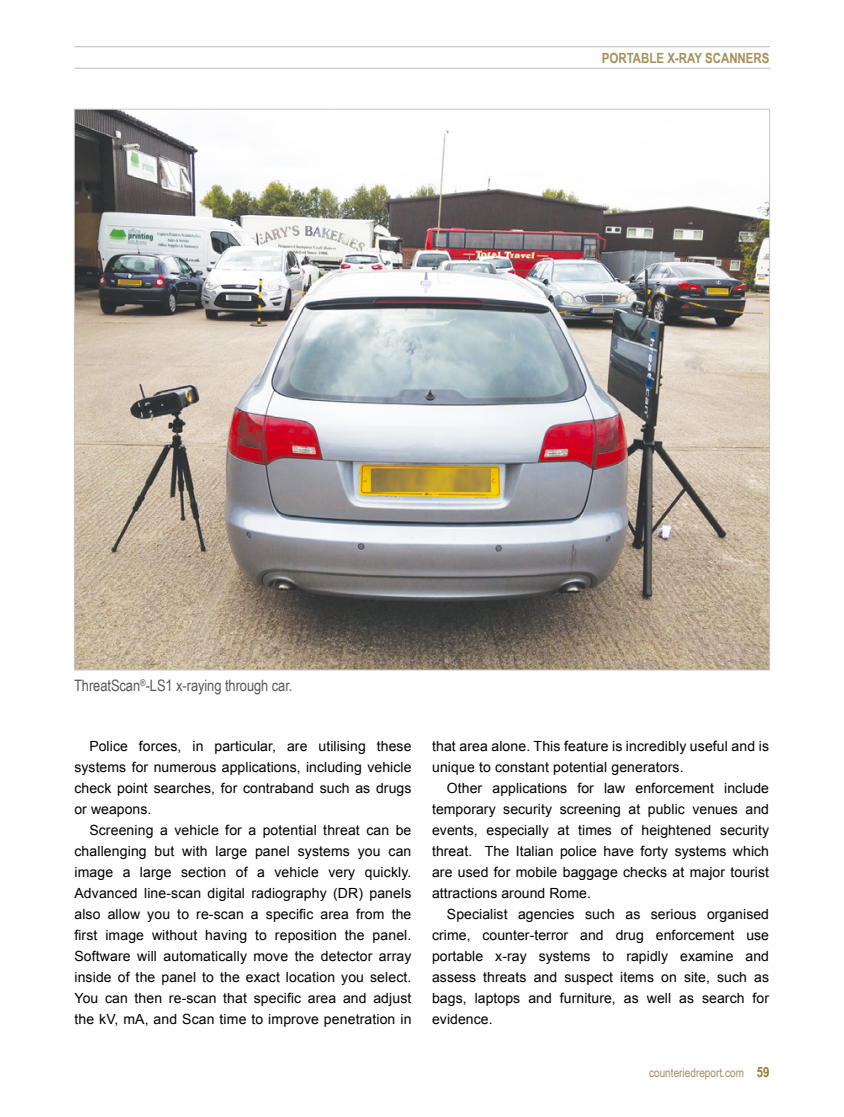
<style>
.page{position:relative;width:844px;height:1117px;background:#fff}
.page>*{position:absolute;margin:0;border:0;box-sizing:border-box;transform-origin:0 0}
.Picture_caption{font:15.75px "Arial Narrow";letter-spacing:-.005em;color:#58585a}
.Body_text{font:14px/21px "Arial";letter-spacing:.005em;color:#000;text-align:justify}
.Section_heading{font:700 14px "Arial Narrow";color:#a88e59}
.Page_number{font:700 14px "Arial Narrow";color:#947739}
.website_address_bott{font:12.25px "Arial Narrow";color:#a88e59}
</style>
<div class="page">
<hr style="left:74px;top:46px;width:695px;height:1px;background:#9c9e9f">
<hr style="left:75px;top:68px;width:695px;height:1px;background:#9c9e9f">
<img style="left:76px;top:111px;width:691px;height:557px">
<p class="Section_heading" style="left:601px;top:47px;width:169px">PORTABLE X-RAY SCANNERS</p>
<p class="Picture_caption" style="left:74px;top:674px;width:220px">ThreatScan<sup>®</sup>-LS1 x-raying through car.</p>
<p class="Body_text" style="left:74px;top:735px;width:338px;text-indent:15px">Police forces, in particular, are utilising these systems for numerous applications, including vehicle check point searches, for contraband such as drugs or weapons.</p>
<p class="Body_text" style="left:74px;top:819px;width:338px;text-indent:15px">Screening a vehicle for a potential threat can be challenging but with large panel systems you can image a large section of a vehicle very quickly.<br>Advanced line-scan digital radiography (DR) panels also allow you to re-scan a specific area from the first image without having to reposition the panel.<br>Software will automatically move the detector array inside of the panel to the exact location you select.<br>You can then re-scan that specific area and adjust the kV, mA, and Scan time to improve penetration in</p>
<p class="Body_text" style="left:432px;top:735px;width:338px">that area alone. This feature is incredibly useful and is unique to constant potential generators.</p>
<p class="Body_text" style="left:432px;top:777px;width:338px;text-indent:15px">Other applications for law enforcement include temporary security screening at public venues and events, especially at times of heightened security threat. The Italian police have forty systems which are used for mobile baggage checks at major tourist attractions around Rome.</p>
<p class="Body_text" style="left:432px;top:903px;width:338px;text-indent:15px">Specialist agencies such as serious organised crime, counter-terror and drug enforcement use portable x-ray systems to rapidly examine and assess threats and suspect items on site, such as bags, laptops and furniture, as well as search for evidence.</p>
<p class="website_address_bott" style="left:649px;top:1063px;width:96px">counteriedreport.com</p>
<p class="Page_number" style="left:756px;top:1061px;width:14px">59</p>
</div>
